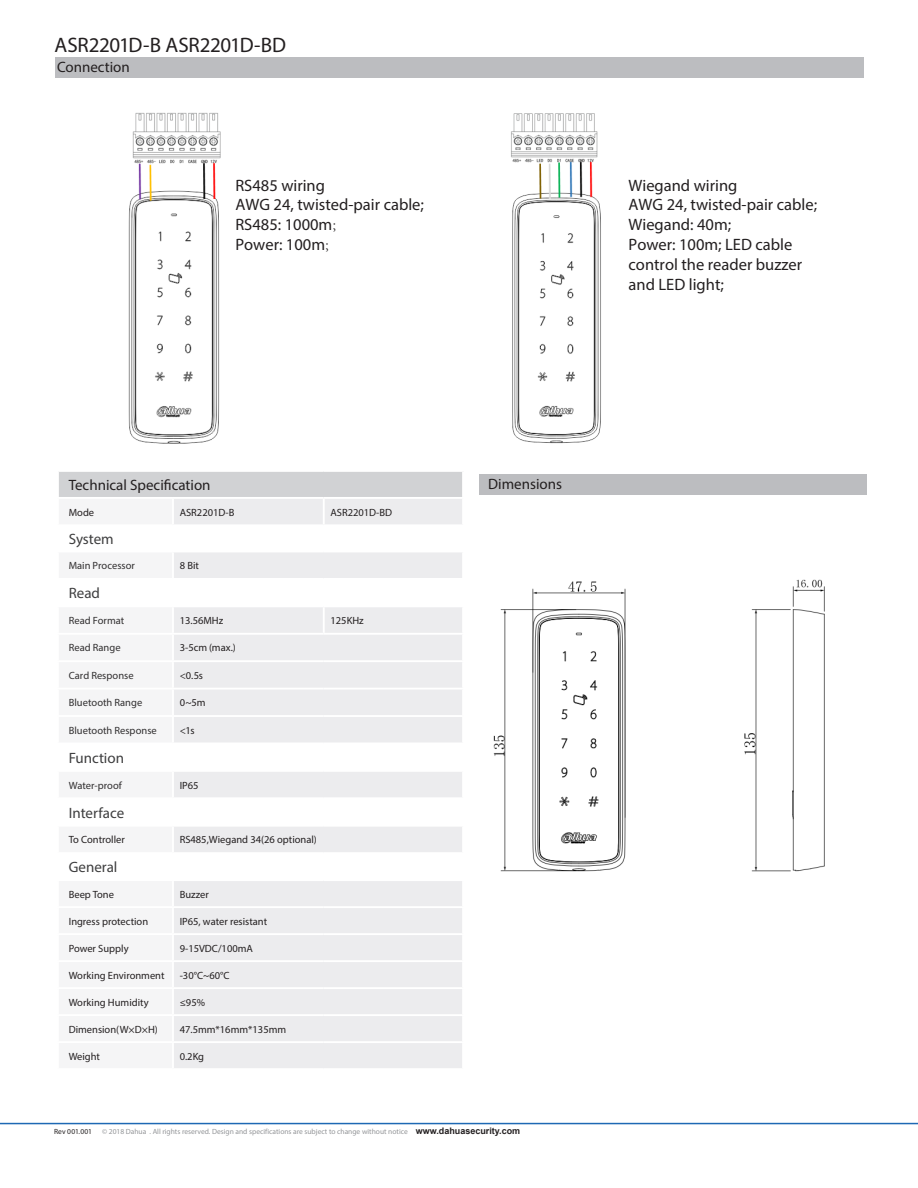
<style>
.page{position:relative;width:918px;height:1188px;background:#fff}
.page>*{position:absolute;margin:0;border:0;box-sizing:border-box;transform-origin:0 0}
.t1{font:21px "Myriad Pro";letter-spacing:-.015em;color:#231f20}
.t2{font:16.5px/19.8px "Myriad Pro";color:#231f20}
.t3{font:15px "Myriad Pro";color:#231f20}
.t4{font:15px "Myriad Pro";color:#3e3e3f}
.t5{font:10.5px "Myriad Pro";color:#231f20}
.t6{font:10.5px "Myriad Pro";letter-spacing:.005em;color:#312f30}
.t7{font:700 9px "Arial";color:#231f20}
.t8{font:7.5px "Myriad Pro";color:#939598}
.t9{font:7.5px "Myriad Pro";letter-spacing:.015em;color:#231f20}
.s1{font-family:"Adobe Song Std";font-weight:300}
</style>
<div class="page">
<hr style="left:0;top:1123px;width:918px;height:1px;background:#1e69b4">
<div style="left:58px;top:471px;width:405px;height:27px;background:#d1d2d4"></div>
<div style="left:174px;top:499px;width:288px;height:569px;background:#ececee"></div>
<svg style="left:174px;top:526px;width:288px;height:353px;fill:#ececee"></svg>
<hr style="left:57px;top:470px;width:116px;height:2px;background:#fff">
<hr style="left:173px;top:470px;width:151px;height:2px;background:#fff">
<hr style="left:324px;top:470px;width:140px;height:2px;background:#fff">
<hr style="left:173px;top:578px;width:151px;height:2px;background:#fff">
<hr style="left:324px;top:578px;width:140px;height:2px;background:#fff">
<hr style="left:173px;top:688px;width:151px;height:2px;background:#fff">
<hr style="left:324px;top:688px;width:140px;height:2px;background:#fff">
<hr style="left:173px;top:715px;width:151px;height:2px;background:#fff">
<hr style="left:324px;top:715px;width:140px;height:2px;background:#fff">
<hr style="left:173px;top:743px;width:151px;height:1px;background:#fff">
<hr style="left:324px;top:743px;width:140px;height:1px;background:#fff">
<hr style="left:173px;top:770px;width:151px;height:2px;background:#fff">
<hr style="left:324px;top:770px;width:140px;height:2px;background:#fff">
<hr style="left:173px;top:797px;width:151px;height:2px;background:#fff">
<hr style="left:324px;top:797px;width:140px;height:2px;background:#fff">
<hr style="left:173px;top:852px;width:151px;height:2px;background:#fff">
<hr style="left:324px;top:852px;width:140px;height:2px;background:#fff">
<hr style="left:173px;top:906px;width:151px;height:2px;background:#fff">
<hr style="left:324px;top:906px;width:140px;height:2px;background:#fff">
<hr style="left:173px;top:933px;width:151px;height:2px;background:#fff">
<hr style="left:324px;top:933px;width:140px;height:2px;background:#fff">
<hr style="left:173px;top:960px;width:151px;height:2px;background:#fff">
<hr style="left:324px;top:960px;width:140px;height:2px;background:#fff">
<hr style="left:173px;top:987px;width:151px;height:2px;background:#fff">
<hr style="left:324px;top:987px;width:140px;height:2px;background:#fff">
<hr style="left:173px;top:1014px;width:151px;height:2px;background:#fff">
<hr style="left:324px;top:1014px;width:140px;height:2px;background:#fff">
<hr style="left:173px;top:1041px;width:151px;height:2px;background:#fff">
<hr style="left:324px;top:1041px;width:140px;height:2px;background:#fff">
<hr style="left:173px;top:497px;width:151px;height:2px;background:#fff">
<hr style="left:324px;top:497px;width:140px;height:2px;background:#fff">
<hr style="left:173px;top:524px;width:151px;height:2px;background:#fff">
<hr style="left:324px;top:524px;width:140px;height:2px;background:#fff">
<hr style="left:173px;top:551px;width:151px;height:1px;background:#fff">
<hr style="left:324px;top:551px;width:140px;height:1px;background:#fff">
<hr style="left:173px;top:605px;width:151px;height:2px;background:#fff">
<hr style="left:324px;top:605px;width:140px;height:2px;background:#fff">
<hr style="left:173px;top:825px;width:151px;height:2px;background:#fff">
<hr style="left:324px;top:825px;width:140px;height:2px;background:#fff">
<hr style="left:57px;top:472px;width:2px;height:25px;background:#fff">
<hr style="left:462px;top:472px;width:2px;height:25px;background:#fff">
<hr style="left:57px;top:497px;width:116px;height:2px;background:#fff">
<hr style="left:323px;top:499px;width:2px;height:25px;background:#fff">
<hr style="left:323px;top:607px;width:2px;height:26px;background:#fff">
<hr style="left:173px;top:633px;width:151px;height:2px;background:#fff">
<hr style="left:324px;top:633px;width:140px;height:2px;background:#fff">
<hr style="left:173px;top:660px;width:151px;height:2px;background:#fff">
<hr style="left:324px;top:660px;width:140px;height:2px;background:#fff">
<hr style="left:173px;top:879px;width:151px;height:2px;background:#fff">
<hr style="left:324px;top:879px;width:140px;height:2px;background:#fff">
<div style="left:480px;top:474px;width:387px;height:21px;background:#bcbdc0"></div>
<div style="left:56px;top:57px;width:808px;height:20px;background:#bcbdc0"></div>
<img style="left:128px;top:112px;width:93px;height:332px">
<img style="left:511px;top:113px;width:90px;height:331px">
<img style="left:493px;top:579px;width:332px;height:293px">
<p class="t1" style="left:55px;top:32px;width:233px">ASR2201D-B ASR2201D-BD</p>
<p class="t3" style="left:57px;top:58px;width:74px">Connection</p>
<p class="t2" style="left:235px;top:175px;width:91px">RS485 wiring</p>
<p class="t2" style="left:235px;top:195px;width:190px">AWG 24, twisted-pair cable;</p>
<p class="t2" style="left:235px;top:214px;width:102px">RS485: 1000m<span class="s1">;</span></p>
<p class="t2" style="left:235px;top:234px;width:95px">Power: 100m<span class="s1">;</span></p>
<p class="t2" style="left:629px;top:175px;width:110px">Wiegand wiring</p>
<p class="t2" style="left:629px;top:195px;width:190px">AWG 24, twisted-pair cable;</p>
<p class="t2" style="left:629px;top:214px;width:104px">Wiegand: 40m;</p>
<p class="t2" style="left:629px;top:234px;width:175px">Power: 100m; LED cable control the reader buzzer and LED light;</p>
<p class="t3" style="left:69px;top:476px;width:143px">Technical Specification</p>
<p class="t5" style="left:69px;top:506px;width:27px">Mode</p>
<p class="t5" style="left:180px;top:506px;width:56px">ASR2201D-B</p>
<p class="t5" style="left:331px;top:506px;width:63px">ASR2201D-BD</p>
<p class="t4" style="left:69px;top:530px;width:47px">System</p>
<p class="t6" style="left:69px;top:559px;width:68px">Main Processor</p>
<p class="t5" style="left:180px;top:559px;width:21px">8 Bit</p>
<p class="t4" style="left:69px;top:584px;width:33px">Read</p>
<p class="t6" style="left:69px;top:614px;width:57px">Read Format</p>
<p class="t5" style="left:180px;top:614px;width:45px">13.56MHz</p>
<p class="t5" style="left:331px;top:614px;width:35px">125KHz</p>
<p class="t6" style="left:69px;top:641px;width:53px">Read Range</p>
<p class="t5" style="left:180px;top:641px;width:58px">3-5cm (max.)</p>
<p class="t6" style="left:69px;top:669px;width:66px">Card Response</p>
<p class="t5" style="left:180px;top:669px;width:25px">&lt;0.5s</p>
<p class="t6" style="left:69px;top:696px;width:75px">Bluetooth Range</p>
<p class="t5" style="left:180px;top:696px;width:27px">0~5m</p>
<p class="t6" style="left:69px;top:724px;width:90px">Bluetooth Response</p>
<p class="t5" style="left:180px;top:724px;width:16px">&lt;1s</p>
<p class="t4" style="left:69px;top:749px;width:57px">Function</p>
<p class="t6" style="left:69px;top:779px;width:55px">Water-proof</p>
<p class="t5" style="left:180px;top:779px;width:20px">IP65</p>
<p class="t4" style="left:69px;top:803px;width:57px">Interface</p>
<p class="t5" style="left:69px;top:833px;width:58px">To Controller</p>
<p class="t5" style="left:180px;top:833px;width:139px">RS485,Wiegand 34(26 optional)</p>
<p class="t4" style="left:69px;top:858px;width:50px">General</p>
<p class="t5" style="left:69px;top:888px;width:47px">Beep Tone</p>
<p class="t5" style="left:180px;top:888px;width:31px">Buzzer</p>
<p class="t5" style="left:69px;top:915px;width:81px">Ingress protection</p>
<p class="t5" style="left:180px;top:915px;width:89px">IP65, water resistant</p>
<p class="t5" style="left:69px;top:942px;width:61px">Power Supply</p>
<p class="t5" style="left:180px;top:942px;width:75px">9-15VDC/100mA</p>
<p class="t5" style="left:69px;top:969px;width:97px">Working Environment</p>
<p class="t5" style="left:180px;top:969px;width:51px">-30°C~60°C</p>
<p class="t5" style="left:69px;top:996px;width:81px">Working Humidity</p>
<p class="t5" style="left:180px;top:996px;width:27px">≤95%</p>
<p class="t5" style="left:69px;top:1023px;width:91px">Dimension(W×D×H)</p>
<p class="t5" style="left:180px;top:1023px;width:108px">47.5mm*16mm*135mm</p>
<p class="t5" style="left:69px;top:1050px;width:33px">Weight</p>
<p class="t5" style="left:180px;top:1050px;width:26px">0.2Kg</p>
<p class="t3" style="left:488px;top:475px;width:75px">Dimensions</p>
<p class="t9" style="left:54px;top:1127px;width:39px">Rev 001.001</p>
<p class="t8" style="left:102px;top:1127px;width:307px">© 2018 Dahua . All rights reserved. Design and specifications are subject to change without notice</p>
<p class="t7" style="left:416px;top:1125px;width:106px">www.dahuasecurity.com</p>
</div>
